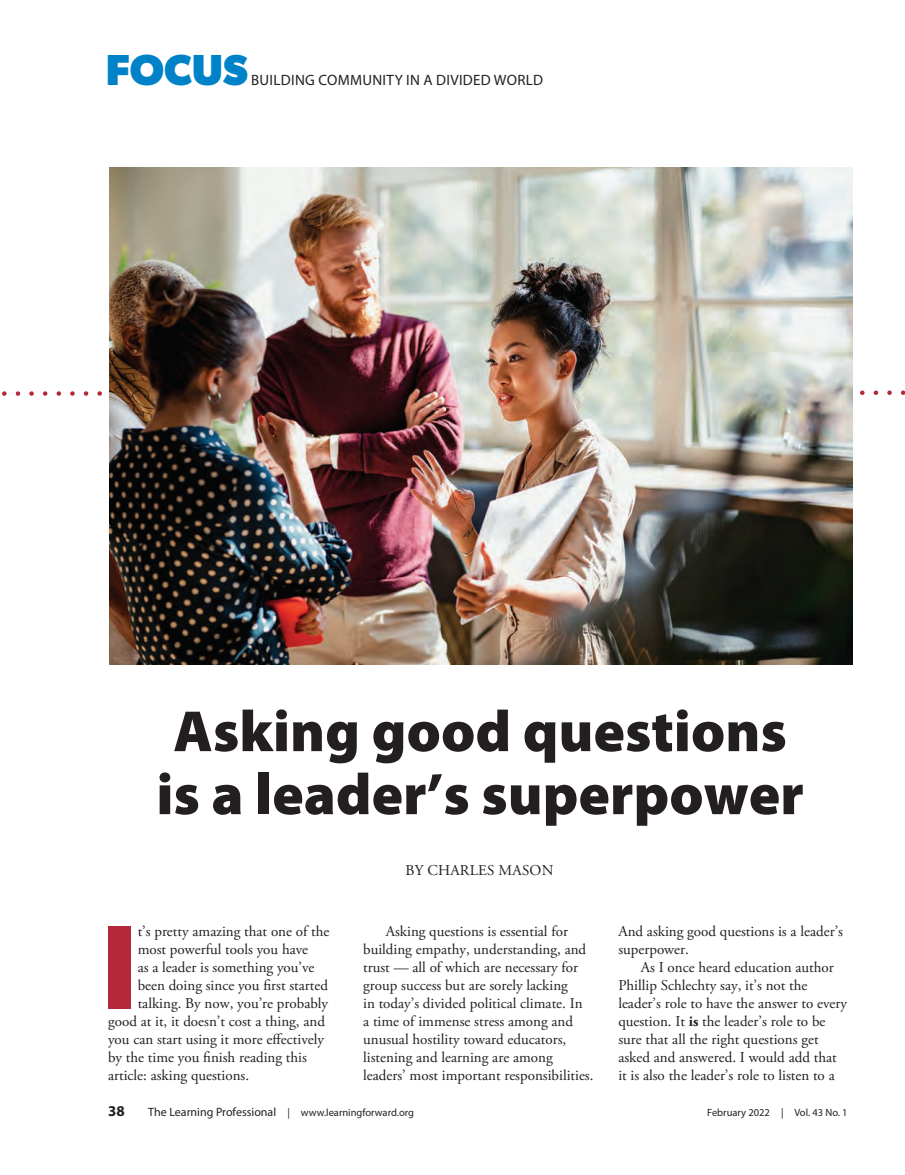
<style>
.page{position:relative;width:905px;height:1175px;background:#fff}
.page>*{position:absolute;margin:0;border:0;box-sizing:border-box;transform-origin:0 0}
.body{font:900 121.8px "Myriad Pro";color:#b4283a}
.body-2{font:900 58.5px/63px "Myriad Pro";color:#231f20}
.t1{font:700 43.5px "Gibson";color:#0082c8}
.body-3{font:15px/18px "Adobe Garamond Pro";color:#231f20}
.t2{font:15px "Myriad Pro";letter-spacing:.02em;color:#231f20}
.byline{font:15px "Adobe Garamond Pro";letter-spacing:.015em;color:#231f20}
.t3{font:700 15px "Myriad Pro";color:#231f20}
.t4{font:10.5px "Myriad Pro";color:#231f20}
.s1{font-weight:700}
.s2{font-size:12px}
</style>
<div class="page">
<svg style="left:2px;top:387px;width:903px;height:11px"></svg>
<img style="left:109px;top:168px;width:743px;height:496px">
<p class="t1" style="left:106px;top:44px;width:144px">FOCUS</p>
<p class="t2" style="left:251px;top:71px;width:293px">BUILDING COMMUNITY IN A DIVIDED WORLD</p>
<p class="body-2" style="left:156px;top:697px;width:649px">Asking good questions is a leader’s superpower</p>
<p class="byline" style="left:405px;top:861px;width:149px">BY CHARLES MASON</p>
<p class="body" style="left:100px;top:886px;width:39px">I</p>
<p class="body-3" style="left:138px;top:923px;width:193px">t’s pretty amazing that one of the</p>
<p class="body-3" style="left:138px;top:941px;width:172px">most powerful tools you have</p>
<p class="body-3" style="left:138px;top:959px;width:178px">as a leader is something you’ve</p>
<p class="body-3" style="left:138px;top:977px;width:192px">been doing since you first started</p>
<p class="body-3" style="left:138px;top:995px;width:192px">talking. By now, you’re probably</p>
<p class="body-3" style="left:108px;top:1013px;width:218px">good at it, it doesn’t cost a thing, and</p>
<p class="body-3" style="left:108px;top:1031px;width:217px">you can start using it more effectively</p>
<p class="body-3" style="left:108px;top:1049px;width:200px">by the time you finish reading this</p>
<p class="body-3" style="left:108px;top:1067px;width:143px">article: asking questions.</p>
<p class="body-3" style="left:363px;top:923px;width:232px;text-indent:22px">Asking questions is essential for building empathy, understanding, and trust — all of which are necessary for group success but are sorely lacking<br>in today’s divided political climate. In<br>a time of immense stress among and unusual hostility toward educators, listening and learning are among leaders’ most important responsibilities.</p>
<p class="body-3" style="left:618px;top:923px;width:226px">And asking good questions is a leader’s superpower.</p>
<p class="body-3" style="left:618px;top:959px;width:230px;text-indent:22px">As I once heard education author Phillip Schlechty say, it’s not the leader’s role to have the answer to every question. It <span class="s1">is</span> the leader’s role to be sure that all the right questions get asked and answered. I would add that it is also the leader’s role to listen to a</p>
<p class="t3" style="left:108px;top:1101px;width:18px">38</p>
<p class="t4" style="left:148px;top:1106px;width:267px"><span class="s2">The Learning Professional</span> | www.learningforward.org</p>
<p class="t4" style="left:707px;top:1106px;width:142px">February 2022 | Vol. 43 No. 1</p>
</div>
